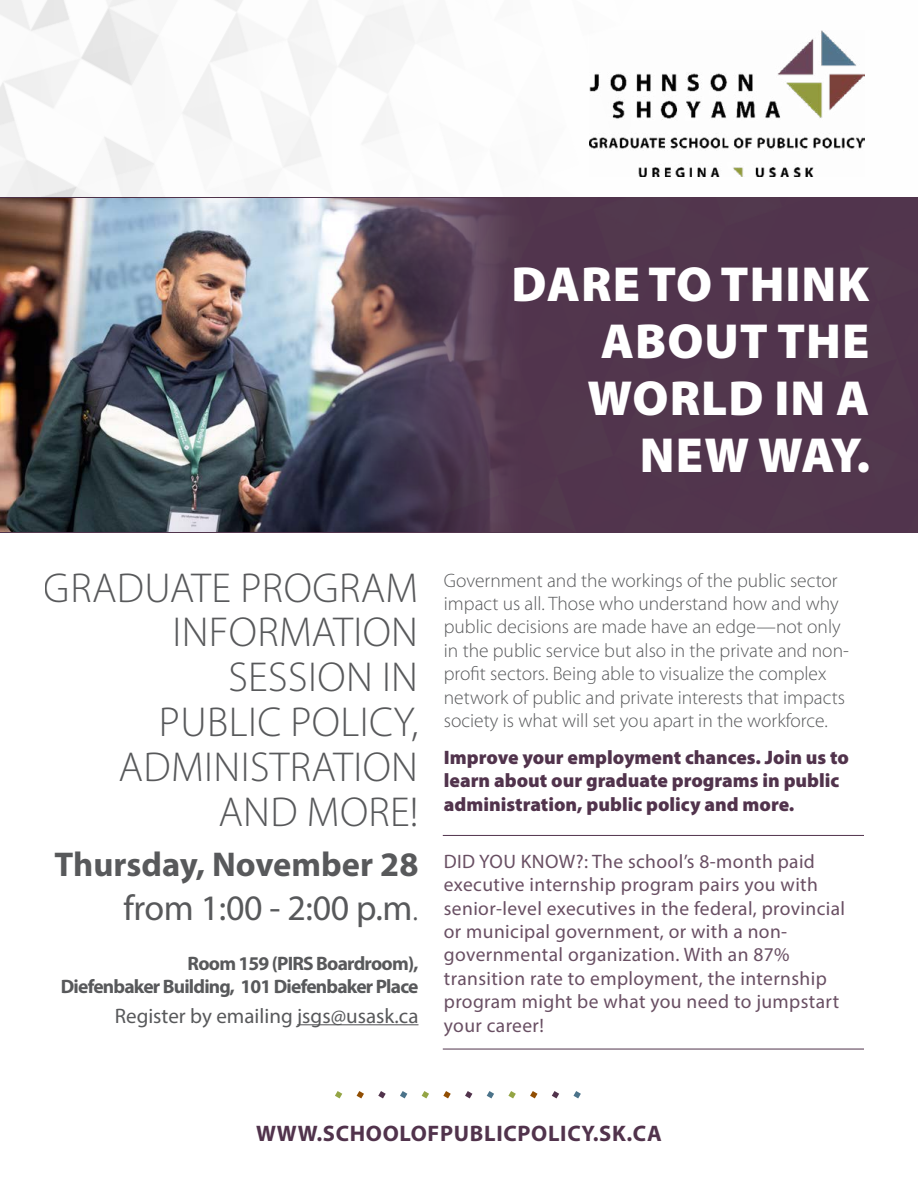
<style>
.page{position:relative;width:918px;height:1188px;background:#fff}
.page>*{position:absolute;margin:0;border:0;box-sizing:border-box;transform-origin:0 0}
.t1{font:900 49.5px/57px "Myriad Pro";letter-spacing:.02em;color:#fff;text-align:right}
.t2{font:300 42px/45px "Myriad Pro";letter-spacing:.01em;color:#58595b;text-align:right}
.t3{font:36px "Myriad Pro";letter-spacing:-.01em;color:#58595b}
.t4{font:700 34.5px "Myriad Pro";color:#58595b}
.t5{font:700 22.5px "Myriad Pro";letter-spacing:.03em;color:#51334c}
.t6{font:21px "Myriad Pro";color:#58595b}
.t7{font:300 19.5px/23.4px "Myriad Pro";color:#58595b}
.t8{font:19.5px/23.4px "Myriad Pro";letter-spacing:.02em;color:#694f63}
.t9{font:900 19.5px/23.4px "Myriad Pro";color:#51334c}
.t10{font:700 19.5px/23.4px "Myriad Pro";letter-spacing:-.04em;color:#58595b;text-align:right}
.s1{font-weight:300}
</style>
<div class="page">
<img style="left:0;top:0;width:918px;height:198px">
<img style="left:589px;top:30px;width:275px;height:146px">
<div style="left:0;top:198px;width:918px;height:334px;background:#51334c"></div>
<img style="left:0;top:199px;width:509px;height:333px">
<hr style="left:297px;top:1024px;width:121px;height:1px;background:#58595b">
<svg style="left:335px;top:1091px;width:7px;height:7px"></svg>
<svg style="left:378px;top:1091px;width:8px;height:7px"></svg>
<svg style="left:357px;top:1091px;width:7px;height:7px"></svg>
<svg style="left:400px;top:1091px;width:7px;height:7px"></svg>
<svg style="left:508px;top:1091px;width:8px;height:7px"></svg>
<svg style="left:552px;top:1091px;width:7px;height:7px"></svg>
<svg style="left:530px;top:1091px;width:8px;height:7px"></svg>
<svg style="left:573px;top:1091px;width:8px;height:7px"></svg>
<svg style="left:422px;top:1091px;width:7px;height:7px"></svg>
<svg style="left:465px;top:1091px;width:7px;height:7px"></svg>
<svg style="left:443px;top:1091px;width:8px;height:7px"></svg>
<svg style="left:487px;top:1091px;width:7px;height:7px"></svg>
<hr style="left:443px;top:1049px;width:421px;height:1px;background:#51334c">
<hr style="left:443px;top:835px;width:421px;height:1px;background:#51334c">
<h1 class="t1" style="left:511px;top:253px;width:360px">DARE TO THINK<br>ABOUT THE<br>WORLD IN A<br>NEW WAY.</h1>
<h2 class="t2" style="left:44px;top:565px;width:376px">GRADUATE PROGRAM<br>INFORMATION<br>SESSION IN<br>PUBLIC POLICY,<br>ADMINISTRATION<br>AND MORE!</h2>
<h3 class="t4" style="left:55px;top:842px;width:365px">Thursday, November 28</h3>
<h3 class="t3" style="left:123px;top:885px;width:297px">from 1:00 - 2:00 p.m<span class="s1">.</span></h3>
<p class="t10" style="left:61px;top:951px;width:359px">Room 159 (PIRS Boardroom),<br>Diefenbaker Building, 101 Diefenbaker Place</p>
<p class="t6" style="left:115px;top:1003px;width:305px">Register by emailing jsgs@usask.ca</p>
<p class="t7" style="left:444px;top:568px;width:407px">Government and the workings of the public sector impact us all. Those who understand how and why public decisions are made have an edge—not only in the public service but also in the private and non&shy;profit sectors. Being able to visualize the complex network of public and private interests that impacts society is what will set you apart in the workforce.</p>
<p class="t9" style="left:444px;top:745px;width:407px">Improve your employment chances. Join us to learn about our graduate programs in public administration, public policy and more.</p>
<p class="t8" style="left:444px;top:849px;width:403px">DID YOU KNOW?: The school’s 8-month paid executive internship program pairs you with senior-level executives in the federal, provincial or municipal government, or with a non&shy;governmental organization. With an 87% transition rate to employment, the internship program might be what you need to jumpstart your career!</p>
<p class="t5" style="left:256px;top:1119px;width:407px">WWW.SCHOOLOFPUBLICPOLICY.SK.CA</p>
</div>
